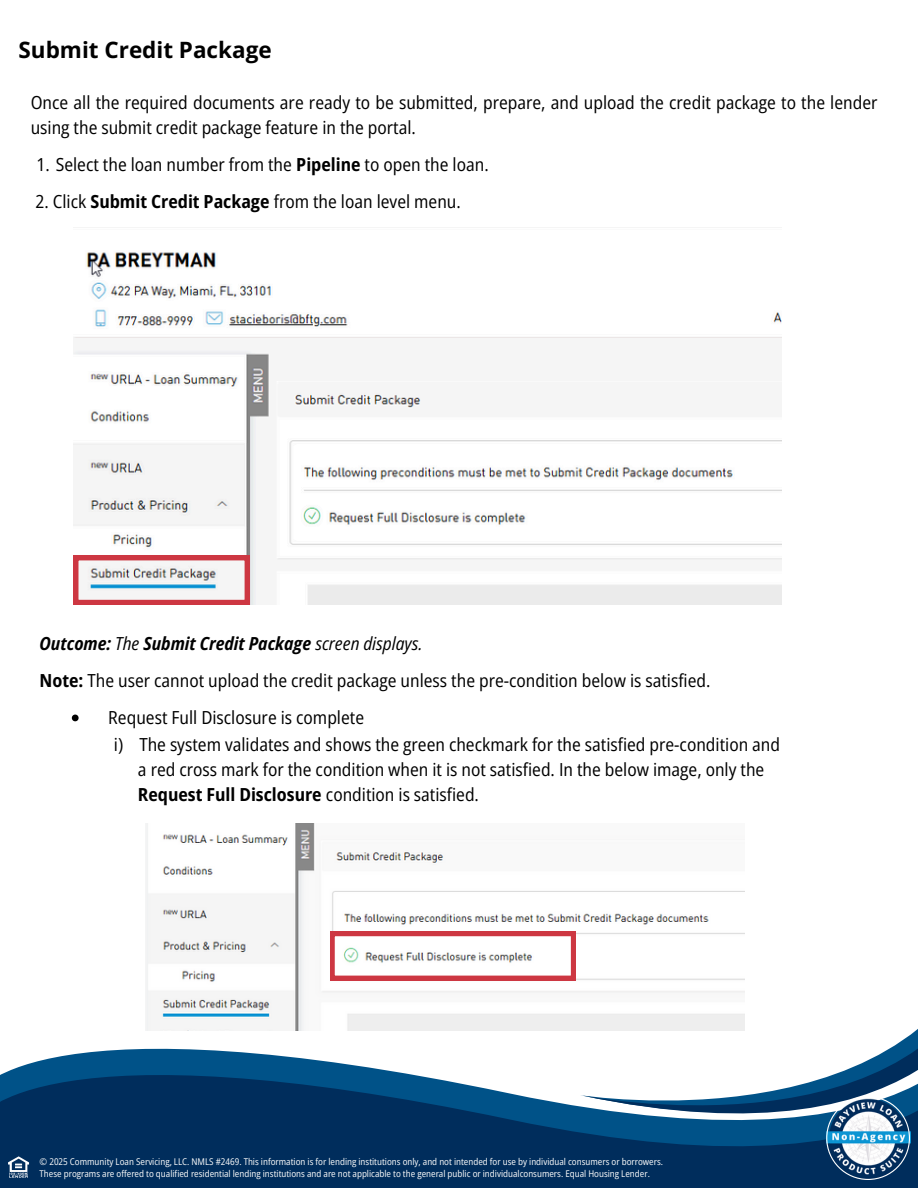
<style>
.page{position:relative;width:918px;height:1188px;background:#fff}
.page>*{position:absolute;margin:0;border:0;box-sizing:border-box;transform-origin:0 0}
.t1{font:700 22.5px "Open Sans";color:#000}
.t2{font:semi-condensed 18px/24.8px "Open Sans";color:#000}
.t3{font:italic 700 semi-condensed 18px "Open Sans";color:#000}
.t4{font:semi-condensed 9.3px/11.6px "Open Sans";color:#fbfbfb}
.s1{font-weight:700}
.s2{font-weight:400}
</style>
<div class="page">
<svg style="left:0;top:983px;width:574px;height:205px;fill:#002d5c"></svg>
<svg style="left:574px;top:978px;width:344px;height:210px"></svg>
<svg style="left:8px;top:1156px;width:21px;height:22px"></svg>
<img style="left:826px;top:1096px;width:85px;height:85px">
<svg style="left:826px;top:1096px;width:84px;height:84px"></svg>
<img style="left:74px;top:252px;width:708px;height:353px">
<svg style="left:74px;top:556px;width:175px;height:48px"></svg>
<img style="left:146px;top:824px;width:598px;height:207px">
<svg style="left:72px;top:715px;width:7px;height:6px"></svg>
<svg style="left:330px;top:932px;width:245px;height:48px"></svg>
<h1 class="t1" style="left:19px;top:34px;width:255px">Submit Credit Package</h1>
<p class="t2" style="left:31px;top:90px;width:848px">Once all the required documents are ready to be submitted, prepare, and upload the credit package to the lender using the submit credit package feature in the portal.</p>
<p class="t2" style="left:37px;top:152px;width:454px">1. Select the loan number from the <span class="s1">Pipeline</span> to open the loan.</p>
<h2 class="t2" style="left:36px;top:189px;width:427px">2. Click <span class="s1">Submit Credit Package</span> from the loan level menu.</h2>
<h2 class="t3" style="left:40px;top:631px;width:384px">Outcome: <span class="s2">The</span> Submit Credit Package <span class="s2">screen displays.</span></h2>
<h2 class="t2" style="left:40px;top:667px;width:672px"><span class="s1">Note:</span> The user cannot upload the credit package unless the pre-condition below is satisfied.</h2>
<p class="t2" style="left:108px;top:704px;width:257px">Request Full Disclosure is complete</p>
<h2 class="t2" style="left:138px;top:732px;width:644px;text-indent:-24px">i) The system validates and shows the green checkmark for the satisfied pre-condition and a red cross mark for the condition when it is not satisfied. In the below image, only the<br><span class="s1">Request Full Disclosure</span> condition is satisfied.</h2>
<h2 class="t4" style="left:40px;top:1156px;width:625px">© 2025 Community Loan Servicing, LLC. NMLS #2469. This information is for lending institutions only, and not intended for use by individual consumers or borrowers.<br>These programs are offered to qualified residential lending institutions and are not applicable to the general public or individualconsumers. Equal Housing Lender.</h2>
</div>
